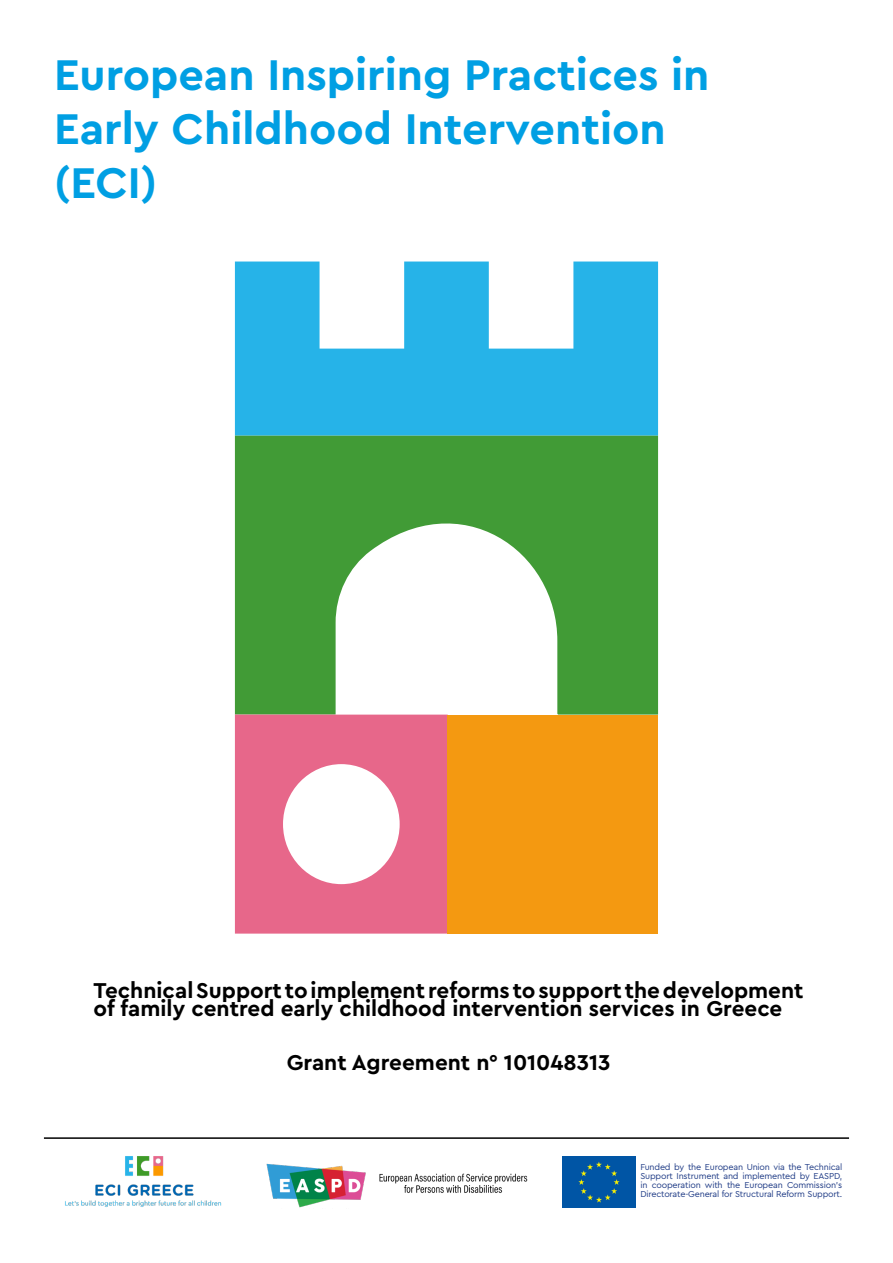
<style>
.page{position:relative;width:893px;height:1263px;background:#fff}
.page>*{position:absolute;margin:0;border:0;box-sizing:border-box;transform-origin:0 0}
.Chapter_title{font:700 45px/54px "Cera PRO";color:#009fe3}
.text{font:700 22.5px/18px "Cera PRO";color:#000}
.t1{font:9px/9px "Cera PRO";letter-spacing:-.02em;color:#203c86;text-align:justify}
</style>
<div class="page">
<svg style="left:235px;top:261px;width:423px;height:175px;fill:#26b3e8"></svg>
<svg style="left:235px;top:436px;width:423px;height:279px;fill:#419b36"></svg>
<svg style="left:235px;top:715px;width:213px;height:218px;fill:#e7678a"></svg>
<div style="left:448px;top:715px;width:210px;height:218px;background:#f49911"></div>
<hr style="left:44px;top:1137px;width:805px;height:2px;background:#000">
<img style="left:563px;top:1156px;width:72px;height:52px">
<img style="left:65px;top:1156px;width:157px;height:51px">
<img style="left:379px;top:1173px;width:149px;height:20px">
<img style="left:266px;top:1163px;width:100px;height:45px">
<p class="Chapter_title" style="left:54px;top:46px;width:657px">European Inspiring Practices in<br>Early Childhood Intervention (ECI)</p>
<p class="text" style="left:94px;top:981px;width:712px">Technical Support to implement reforms to support the development of family centred early childhood intervention services in Greece</p>
<p class="text" style="left:287px;top:1053px;width:325px">Grant Agreement n° 101048313</p>
<p class="t1" style="left:640px;top:1162px;width:203px">Funded by the European Union via the Technical Support Instrument and implemented by EASPD, in cooperation with the European Commission’s Directorate-General for Structural Reform Support.</p>
</div>
